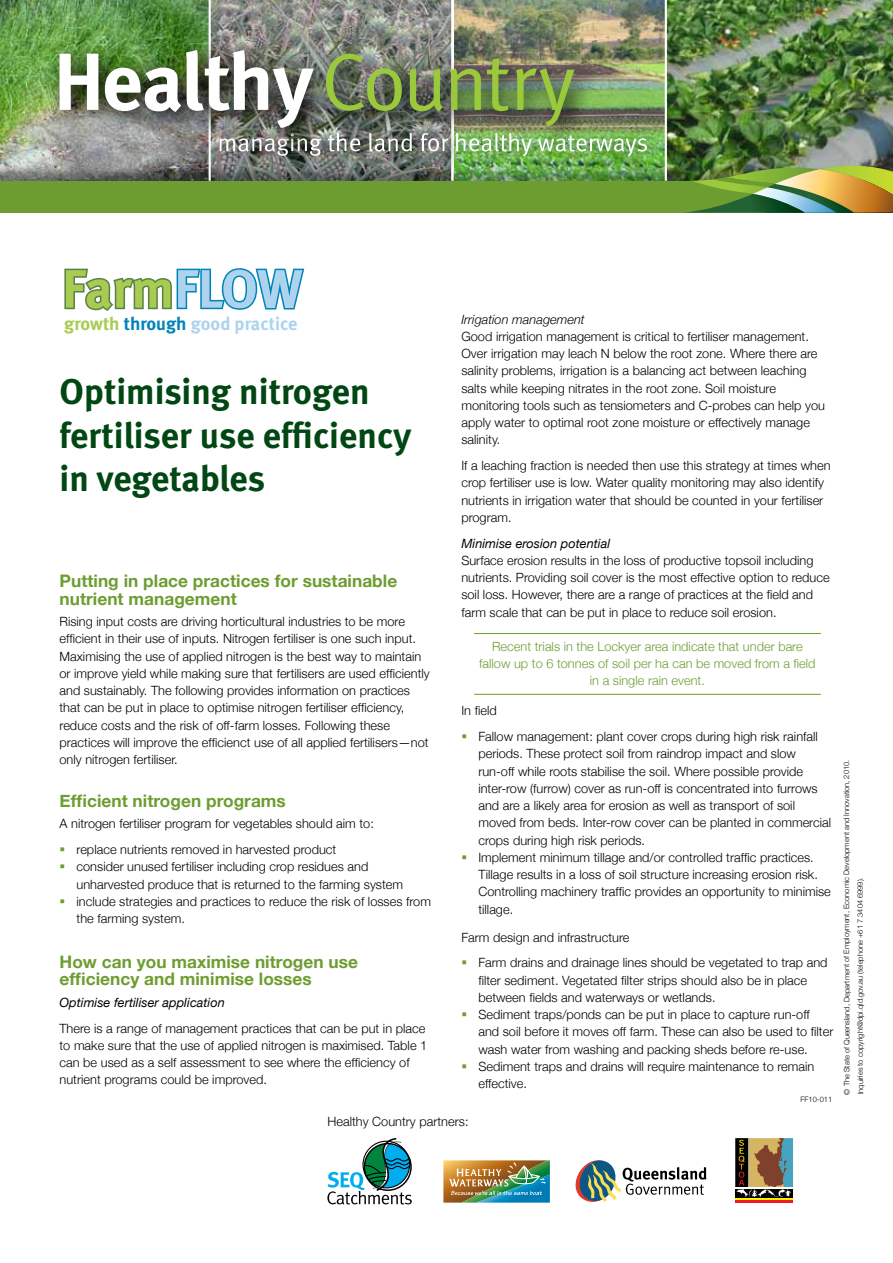
<style>
.page{position:relative;width:893px;height:1263px;background:#fff}
.page>*{position:absolute;margin:0;border:0;box-sizing:border-box;transform-origin:0 0}
.t1{font:700 54px "Meta";color:#a9cb52}
.t2{font:700 36px/43.2px "Meta";color:#004713}
.t3{font:700 18.3px "Meta";color:#aed3ed}
.t4{font:700 17.25px/17.2px "Helvetica Neue";color:#6d9d31}
.t5{font:300 12.75px/17.2px "Helvetica Neue";color:#000}
.t6{font:300 12.75px/17.2px "Helvetica Neue";color:#6d9d31;text-align:center}
.t7{font:italic 12.75px "Helvetica Neue";color:#000}
.t8{font:italic 300 12.75px "Helvetica Neue";color:#000}
.t9{font:300 7.5px/13.6px "Helvetica Neue";color:#000}
.s1{color:#aed3ed}
.s2{color:#a9cb52}
.s3{color:#0083bb}
</style>
<div class="page">
<img style="left:647px;top:0;width:246px;height:164px">
<img style="left:0;top:0;width:60px;height:164px">
<div style="left:0;top:164px;width:884px;height:49px;background:#000;opacity:.32"></div>
<div style="left:0;top:181px;width:876px;height:32px;background:#6d9d31"></div>
<img style="left:683px;top:162px;width:210px;height:51px">
<hr style="left:665px;top:0;width:2px;height:181px;background:#fff">
<div style="left:206px;top:119px;width:463px;height:58px;background:#000;opacity:.75"></div>
<svg style="left:46px;top:36px;width:14px;height:113px;background:#88a76e"></svg>
<img style="left:60px;top:0;width:587px;height:311px">
<svg style="left:327px;top:1138px;width:85px;height:66px"></svg>
<svg style="left:575px;top:1160px;width:131px;height:42px"></svg>
<img style="left:443px;top:1160px;width:107px;height:42px">
<div style="left:735px;top:1138px;width:13px;height:49px;background:#444"></div>
<div style="left:735px;top:1188px;width:58px;height:11px;background:#000"></div>
<hr style="left:735px;top:1198px;width:58px;height:2px;background:#fff200">
<hr style="left:735px;top:1200px;width:58px;height:2px;background:#ed1d24">
<svg style="left:736px;top:1138px;width:57px;height:59px;background:#766b54"></svg>
<hr style="left:474px;top:633px;width:347px;height:1px;background:#6d9d31">
<hr style="left:474px;top:694px;width:347px;height:1px;background:#6d9d31">
<h1 class="t1" style="left:62px;top:257px;width:242px">Farm<span class="s1">FLOW</span></h1>
<h3 class="t3" style="left:64px;top:312px;width:234px"><span class="s2">growth</span> <span class="s3">through</span> good practice</h3>
<h2 class="t2" style="left:60px;top:370px;width:353px">Optimising nitrogen fertiliser use efficiency in vegetables</h2>
<h3 class="t4" style="left:60px;top:572px;width:339px">Putting in place practices for sustainable nutrient management</h3>
<p class="t5" style="left:60px;top:613px;width:372px">Rising input costs are driving horticultural industries to be more efficient in their use of inputs. Nitrogen fertiliser is one such input.<br>Maximising the use of applied nitrogen is the best way to maintain or improve yield while making sure that fertilisers are used efficiently and sustainably. The following provides information on practices that can be put in place to optimise nitrogen fertiliser efficiency, reduce costs and the risk of off-farm losses. Following these practices will improve the efficienct use of all applied fertilisers—not only nitrogen fertiliser.</p>
<h3 class="t4" style="left:60px;top:792px;width:228px">Efficient nitrogen programs</h3>
<p class="t5" style="left:77px;top:811px;width:299px;line-height:25.8px;text-indent:-17px">A nitrogen fertiliser program for vegetables should aim to: replace nutrients removed in harvested product</p>
<p class="t5" style="left:77px;top:858px;width:356px">consider unused fertiliser including crop residues and unharvested produce that is returned to the farming system include strategies and practices to reduce the risk of losses from the farming system.</p>
<h3 class="t4" style="left:60px;top:953px;width:300px">How can you maximise nitrogen use efficiency and minimise losses</h3>
<p class="t7" style="left:60px;top:995px;width:167px">Optimise fertiliser application</p>
<p class="t5" style="left:60px;top:1019px;width:369px">There is a range of management practices that can be put in place to make sure that the use of applied nitrogen is maximised. Table 1 can be used as a self assessment to see where the efficiency of nutrient programs could be improved.</p>
<p class="t8" style="left:461px;top:311px;width:125px">Irrigation management</p>
<p class="t5" style="left:461px;top:327px;width:365px">Good irrigation management is critical to fertiliser management.<br>Over irrigation may leach N below the root zone. Where there are salinity problems, irrigation is a balancing act between leaching salts while keeping nitrates in the root zone. Soil moisture monitoring tools such as tensiometers and C-probes can help you apply water to optimal root zone moisture or effectively manage salinity.</p>
<p class="t5" style="left:461px;top:457px;width:371px">If a leaching fraction is needed then use this strategy at times when crop fertiliser use is low. Water quality monitoring may also identify nutrients in irrigation water that should be counted in your fertiliser program.</p>
<p class="t7" style="left:461px;top:535px;width:150px">Minimise erosion potential</p>
<p class="t5" style="left:461px;top:551px;width:370px">Surface erosion results in the loss of productive topsoil including nutrients. Providing soil cover is the most effective option to reduce soil loss. However, there are a range of practices at the field and farm scale that can be put in place to reduce soil erosion.</p>
<p class="t6" style="left:479px;top:637px;width:338px">Recent trials in the Lockyer area indicate that under bare fallow up to 6 tonnes of soil per ha can be moved from a field in a single rain event.</p>
<p class="t5" style="left:478px;top:698px;width:341px;line-height:25.8px;text-indent:-17px">In field<br>Fallow management: plant cover crops during high risk rainfall</p>
<p class="t5" style="left:478px;top:745px;width:354px">periods. These protect soil from raindrop impact and slow run-off while roots stabilise the soil. Where possible provide inter-row (furrow) cover as run-off is concentrated into furrows and are a likely area for erosion as well as transport of soil moved from beds. Inter-row cover can be planted in commercial crops during high risk periods.<br>Implement minimum tillage and/or controlled traffic practices.<br>Tillage results in a loss of soil structure increasing erosion risk.<br>Controlling machinery traffic provides an opportunity to minimise tillage.</p>
<p class="t5" style="left:478px;top:924px;width:351px;line-height:25.8px;text-indent:-17px">Farm design and infrastructure<br>Farm drains and drainage lines should be vegetated to trap and</p>
<p class="t5" style="left:478px;top:971px;width:356px">filter sediment. Vegetated filter strips should also be in place between fields and waterways or wetlands.<br>Sediment traps/ponds can be put in place to capture run-off and soil before it moves off farm. These can also be used to filter wash water from washing and packing sheds before re-use.<br>Sediment traps and drains will require maintenance to remain effective.</p>
<p class="t9" style="left:800px;top:1092px;width:33px">FF10-011</p>
<p class="t5" style="left:327px;top:1113px;width:143px">Healthy Country partners:</p>
<p class="t9" style="left:840px;top:1094px;width:336px;rotate:-90deg">© The State of Queensland, Department of Employment, Economic Development and Innovation, 2010.<br>Inquiries to copyright@dpi.qld.gov.au (telephone +61 7 3404 6999).</p>
</div>
